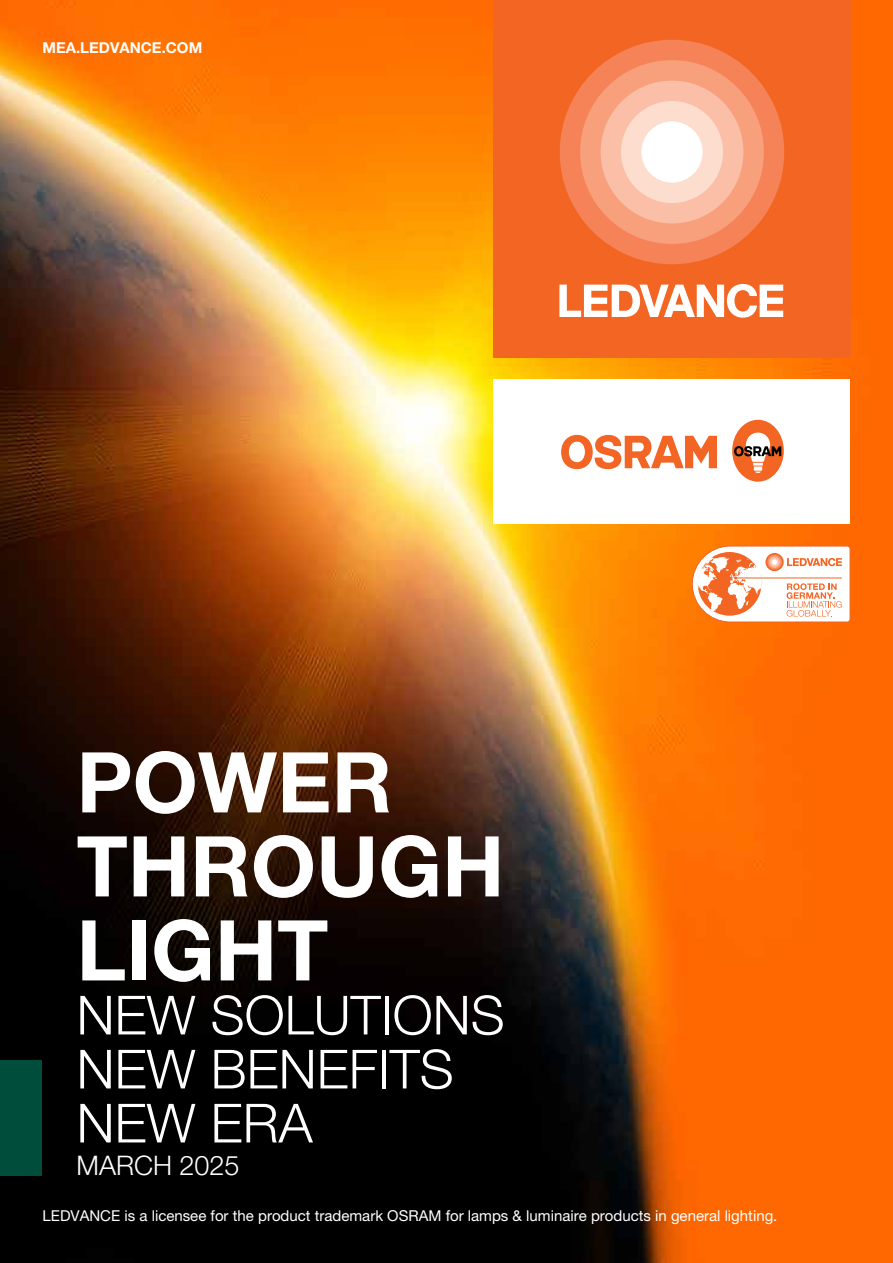
<style>
.page{position:relative;width:893px;height:1263px;background:#fff}
.page>*{position:absolute;margin:0;border:0;box-sizing:border-box;transform-origin:0 0}
.t1{font:700 84px/84px "Helvetica Neue LT Pro";color:#fff}
.t2{font:300 54px/54px "Helvetica Neue LT Pro";color:#fff}
.t3{font:300 27px "Helvetica Neue LT Pro";color:#fff}
.t4{font:15px "Helvetica Neue LT Pro";color:#fff}
.t5{font:700 15px "Helvetica Neue LT Pro";color:#fff}
</style>
<div class="page">
<img style="left:0;top:0;width:893px;height:1263px">
<div style="left:493px;top:379px;width:357px;height:145px;background:#fff"></div>
<div style="left:493px;top:0;width:357px;height:357px;background:#f26522"></div>
<svg style="left:559px;top:284px;width:224px;height:34px"></svg>
<div style="left:560px;top:40px;width:224px;height:224px;background:#f58357;border-radius:50%"></div>
<div style="left:580px;top:60px;width:184px;height:184px;background:#f8a07c;border-radius:50%"></div>
<div style="left:601px;top:81px;width:142px;height:142px;background:#fbbea7;border-radius:50%"></div>
<div style="left:621px;top:101px;width:102px;height:102px;background:#fdddce;border-radius:50%"></div>
<div style="left:641px;top:121px;width:62px;height:62px;background:#fff;border-radius:50%"></div>
<svg style="left:692px;top:546px;width:158px;height:76px"></svg>
<hr style="left:736px;top:577px;width:106px;height:1px;background:#f26522">
<div style="left:0;top:1060px;width:41px;height:115px;background:#004d3c"></div>
<div style="left:732px;top:420px;width:52px;height:62px;background:#f26522;border-radius:50%"></div>
<svg style="left:561px;top:435px;width:156px;height:34px"></svg>
<svg style="left:734px;top:433px;width:47px;height:40px"></svg>
<p class="t5" style="left:43px;top:39px;width:161px">MEA.LEDVANCE.COM</p>
<h1 class="t1" style="left:77px;top:739px;width:429px">POWER<br>THROUGH<br>LIGHT</h1>
<h2 class="t2" style="left:77px;top:987px;width:430px">NEW SOLUTIONS<br>NEW BENEFITS<br>NEW ERA</h2>
<h3 class="t3" style="left:77px;top:1149px;width:165px">MARCH 2025</h3>
<p class="t4" style="left:43px;top:1206px;width:736px">LEDVANCE is a licensee for the product trademark OSRAM for lamps &amp; luminaire products in general lighting.</p>
</div>
